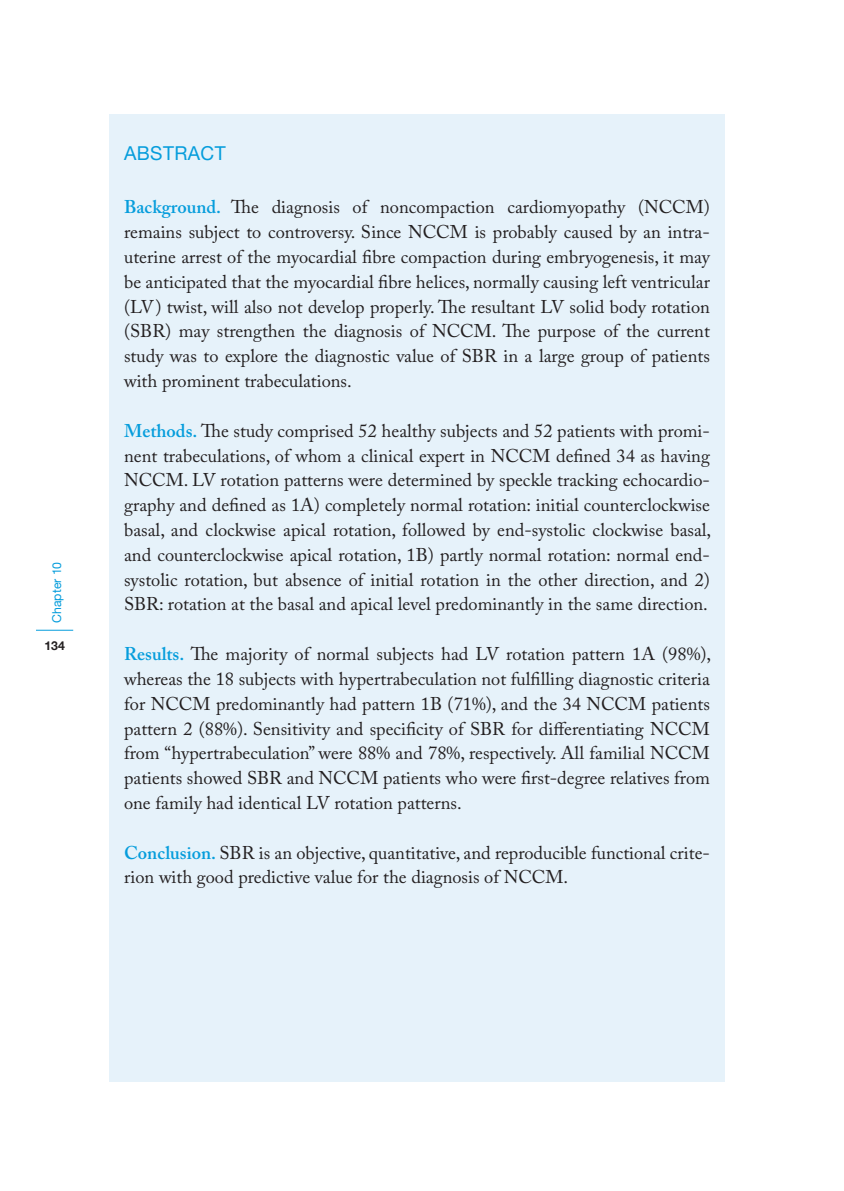
<style>
.page{position:relative;width:844px;height:1191px;background:#fff}
.page>*{position:absolute;margin:0;border:0;box-sizing:border-box;transform-origin:0 0}
.t1{font:19.25px "Helvetica Neue LT";letter-spacing:.02em;color:#069ddc}
.t2{font:18.38px/24.8px "Adobe Caslon Pro";color:#231f20;text-align:justify}
.t3{font:12.25px "Helvetica Neue";color:#069ddc}
.t4{font:700 12.25px "Helvetica Neue";color:#231f20}
.s1{font-weight:600;color:#069ddc}
</style>
<div class="page">
<hr style="left:36px;top:630px;width:37px;height:1px;background:#069ddc">
<div style="left:109px;top:114px;width:615px;height:967px;background:#e6f2fa"></div>
<p class="t3" style="left:50px;top:623px;width:63px;rotate:-90deg">Chapter 10</p>
<p class="t4" style="left:44px;top:637px;width:22px">134</p>
<p class="t1" style="left:124px;top:142px;width:103px">ABSTRACT</p>
<p class="t2" style="left:124px;top:195px;width:587px"><span class="s1">Background.</span> The diagnosis of noncompaction cardiomyopathy (NCCM) remains subject to controversy. Since NCCM is probably caused by an intra&shy;uterine arrest of the myocardial fibre compaction during embryogenesis, it may be anticipated that the myocardial fibre helices, normally causing left ventricular (LV) twist, will also not develop properly. The resultant LV solid body rotation (SBR) may strengthen the diagnosis of NCCM. The purpose of the current study was to explore the diagnostic value of SBR in a large group of patients with prominent trabeculations.</p>
<p class="t2" style="left:124px;top:418px;width:588px;text-align:left"><span class="s1">Methods.</span> The study comprised 52 healthy subjects and 52 patients with promi&shy;nent trabeculations, of whom a clinical expert in NCCM defined 34 as having NCCM. LV rotation patterns were determined by speckle tracking echocardio&shy;graphy and defined as 1A) completely normal rotation: initial counterclockwise basal, and clockwise apical rotation, followed by end-systolic clockwise basal, and counterclockwise apical rotation, 1B) partly normal rotation: normal end&shy;systolic rotation, but absence of initial rotation in the other direction, and 2)<br>SBR: rotation at the basal and apical level predominantly in the same direction.</p>
<p class="t2" style="left:124px;top:641px;width:588px"><span class="s1">Results.</span> The majority of normal subjects had LV rotation pattern 1A (98%), whereas the 18 subjects with hypertrabeculation not fulfilling diagnostic criteria for NCCM predominantly had pattern 1B (71%), and the 34 NCCM patients pattern 2 (88%). Sensitivity and specificity of SBR for differentiating NCCM from “hypertrabeculation” were 88% and 78%, respectively. All familial NCCM patients showed SBR and NCCM patients who were first-degree relatives from one family had identical LV rotation patterns.</p>
<p class="t2" style="left:124px;top:840px;width:587px"><span class="s1">Conclusion.</span> SBR is an objective, quantitative, and reproducible functional crite&shy;rion with good predictive value for the diagnosis of NCCM.</p>
</div>
